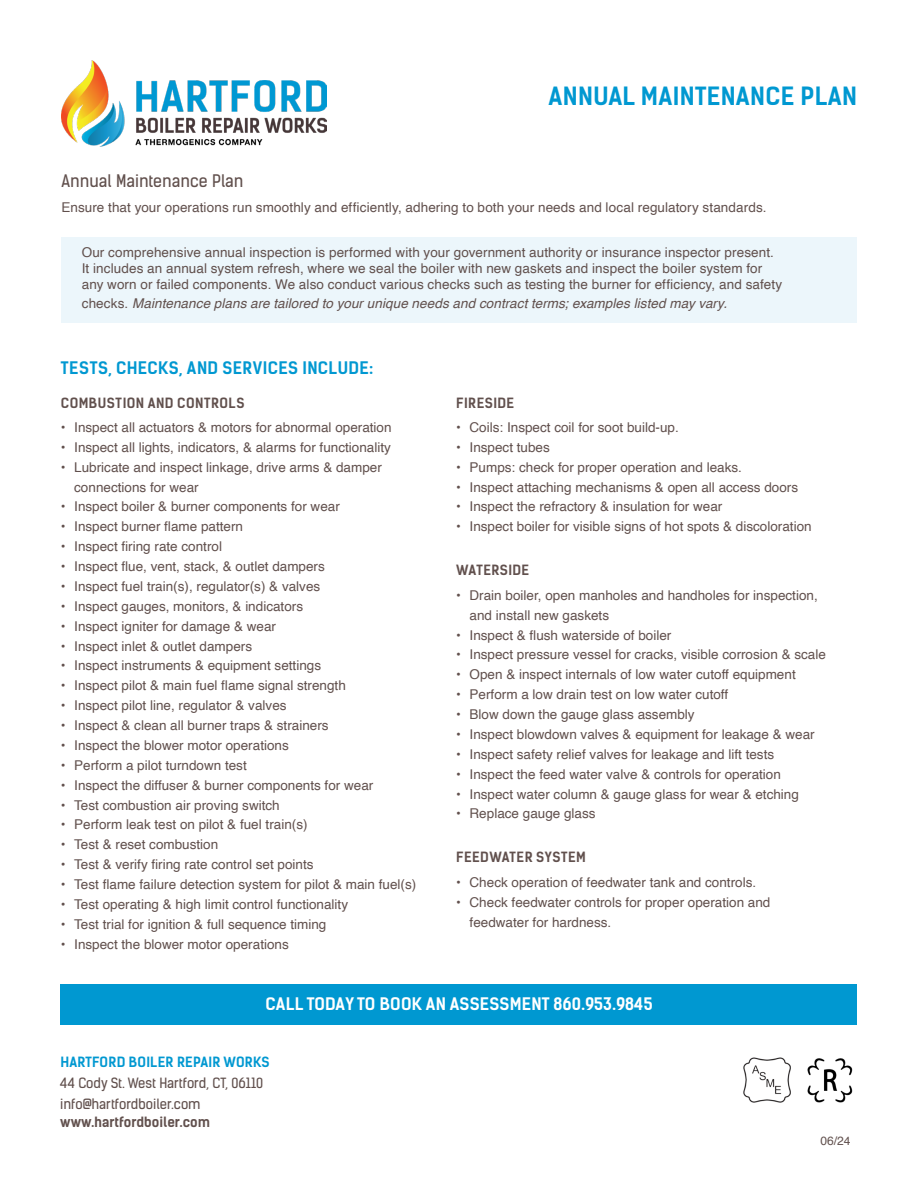
<style>
.page{position:relative;width:918px;height:1188px;background:#fff}
.page>*{position:absolute;margin:0;border:0;box-sizing:border-box;transform-origin:0 0}
.t1{font:700 24px "Kelson Sans";letter-spacing:.015em;color:#0098d1}
.t2{font:16.5px "Kelson Sans Bold BG";letter-spacing:.015em;color:#fff}
.t3{font:16.5px "Kelson Sans Bold BG";letter-spacing:.025em;color:#0098d1}
.t4{font:16.5px "Kelson Sans Regular BG";color:#61504d}
.t5{font:13.5px/19.8px "Helvetica";color:#61504d}
.t6{font:italic 13.5px "Helvetica";letter-spacing:.005em;color:#61504d}
.t7{font:13.5px "Kelson Sans Bold BG";letter-spacing:.03em;color:#61504d}
.t8{font:13.5px/21px "Kelson Sans";color:#61504d}
.t9{font:13.5px "Kelson Sans Bold BG";letter-spacing:.015em;color:#0098d1}
.t10{font:13.5px "Kelson Sans Bold BG";color:#61504d}
.t11{font:12px "Helvetica";color:#61504d}
.s1{font-style:normal}
</style>
<div class="page">
<div style="left:62px;top:238px;width:795px;height:85px;background:#ecf6fb"></div>
<div style="left:61px;top:984px;width:796px;height:40px;background:#0098d1"></div>
<img style="left:743px;top:1057px;width:48px;height:46px">
<img style="left:808px;top:1058px;width:44px;height:45px">
<img style="left:62px;top:61px;width:264px;height:85px">
<h1 class="t1" style="left:549px;top:81px;width:310px">ANNUAL MAINTENANCE PLAN</h1>
<p class="t4" style="left:62px;top:171px;width:184px">Annual Maintenance Plan</p>
<p class="t5" style="left:62px;top:198px;width:707px">Ensure that your operations run smoothly and efficiently, adhering to both your needs and local regulatory standards.</p>
<p class="t5" style="left:82px;top:244px;width:702px;line-height:16.2px">Our comprehensive annual inspection is performed with your government authority or insurance inspector present.<br>It includes an annual system refresh, where we seal the boiler with new gaskets and inspect the boiler system for any worn or failed components. We also conduct various checks such as testing the burner for efficiency, and safety</p>
<p class="t6" style="left:82px;top:293px;width:647px"><span class="s1">checks.</span> Maintenance plans are tailored to your unique needs and contract terms; examples listed may vary.</p>
<p class="t3" style="left:61px;top:357px;width:314px">TESTS, CHECKS, AND SERVICES INCLUDE:</p>
<p class="t7" style="left:61px;top:394px;width:185px">COMBUSTION AND CONTROLS</p>
<p class="t5" style="left:61px;top:418px;width:332px">• Inspect all actuators &amp; motors for abnormal operation</p>
<p class="t5" style="left:61px;top:438px;width:332px">• Inspect all lights, indicators, &amp; alarms for functionality</p>
<p class="t5" style="left:74px;top:458px;width:309px;text-indent:-14px">• Lubricate and inspect linkage, drive arms &amp; damper connections for wear</p>
<p class="t5" style="left:61px;top:497px;width:281px">• Inspect boiler &amp; burner components for wear</p>
<p class="t5" style="left:61px;top:517px;width:184px">• Inspect burner flame pattern</p>
<p class="t5" style="left:61px;top:537px;width:163px">• Inspect firing rate control</p>
<p class="t5" style="left:61px;top:557px;width:266px">• Inspect flue, vent, stack, &amp; outlet dampers</p>
<p class="t5" style="left:61px;top:577px;width:261px">• Inspect fuel train(s), regulator(s) &amp; valves</p>
<p class="t5" style="left:61px;top:597px;width:244px">• Inspect gauges, monitors, &amp; indicators</p>
<p class="t5" style="left:61px;top:616px;width:217px">• Inspect igniter for damage &amp; wear</p>
<p class="t5" style="left:61px;top:636px;width:193px">• Inspect inlet &amp; outlet dampers</p>
<p class="t5" style="left:61px;top:656px;width:262px">• Inspect instruments &amp; equipment settings</p>
<p class="t5" style="left:61px;top:676px;width:287px">• Inspect pilot &amp; main fuel flame signal strength</p>
<p class="t5" style="left:61px;top:696px;width:227px">• Inspect pilot line, regulator &amp; valves</p>
<p class="t5" style="left:61px;top:716px;width:269px">• Inspect &amp; clean all burner traps &amp; strainers</p>
<p class="t5" style="left:61px;top:736px;width:230px">• Inspect the blower motor operations</p>
<p class="t5" style="left:61px;top:756px;width:188px">• Perform a pilot turndown test</p>
<p class="t5" style="left:61px;top:775px;width:314px">• Inspect the diffuser &amp; burner components for wear</p>
<p class="t5" style="left:61px;top:795px;width:221px">• Test combustion air proving switch</p>
<p class="t5" style="left:61px;top:815px;width:248px">• Perform leak test on pilot &amp; fuel train(s)</p>
<p class="t5" style="left:61px;top:835px;width:159px">• Test &amp; reset combustion</p>
<p class="t5" style="left:61px;top:855px;width:254px">• Test &amp; verify firing rate control set points</p>
<p class="t5" style="left:61px;top:875px;width:357px">• Test flame failure detection system for pilot &amp; main fuel(s)</p>
<p class="t5" style="left:61px;top:895px;width:289px">• Test operating &amp; high limit control functionality</p>
<p class="t5" style="left:61px;top:915px;width:267px">• Test trial for ignition &amp; full sequence timing</p>
<p class="t5" style="left:61px;top:934px;width:230px">• Inspect the blower motor operations</p>
<p class="t7" style="left:456px;top:394px;width:60px">FIRESIDE</p>
<p class="t5" style="left:456px;top:418px;width:224px">• Coils: Inspect coil for soot build-up.</p>
<p class="t5" style="left:456px;top:438px;width:95px">• Inspect tubes</p>
<p class="t5" style="left:456px;top:457px;width:287px">• Pumps: check for proper operation and leaks.</p>
<p class="t5" style="left:456px;top:477px;width:344px">• Inspect attaching mechanisms &amp; open all access doors</p>
<p class="t5" style="left:456px;top:497px;width:268px">• Inspect the refractory &amp; insulation for wear</p>
<p class="t5" style="left:456px;top:517px;width:357px">• Inspect boiler for visible signs of hot spots &amp; discoloration</p>
<p class="t7" style="left:456px;top:562px;width:75px">WATERSIDE</p>
<p class="t5" style="left:470px;top:586px;width:350px;text-indent:-13px">• Drain boiler, open manholes and handholes for inspection, and install new gaskets</p>
<p class="t5" style="left:456px;top:625px;width:217px">• Inspect &amp; flush waterside of boiler</p>
<p class="t5" style="left:456px;top:645px;width:371px">• Inspect pressure vessel for cracks, visible corrosion &amp; scale</p>
<p class="t5" style="left:456px;top:665px;width:341px">• Open &amp; inspect internals of low water cutoff equipment</p>
<p class="t5" style="left:456px;top:685px;width:274px">• Perform a low drain test on low water cutoff</p>
<p class="t5" style="left:456px;top:705px;width:240px">• Blow down the gauge glass assembly</p>
<p class="t5" style="left:456px;top:725px;width:360px">• Inspect blowdown valves &amp; equipment for leakage &amp; wear</p>
<p class="t5" style="left:456px;top:745px;width:320px">• Inspect safety relief valves for leakage and lift tests</p>
<p class="t5" style="left:456px;top:764px;width:326px">• Inspect the feed water valve &amp; controls for operation</p>
<p class="t5" style="left:456px;top:784px;width:344px">• Inspect water column &amp; gauge glass for wear &amp; etching</p>
<p class="t5" style="left:456px;top:804px;width:141px">• Replace gauge glass</p>
<p class="t7" style="left:456px;top:849px;width:131px">FEEDWATER SYSTEM</p>
<p class="t5" style="left:456px;top:873px;width:302px">• Check operation of feedwater tank and controls.</p>
<p class="t5" style="left:470px;top:893px;width:302px;text-indent:-14px">• Check feedwater controls for proper operation and feedwater for hardness.</p>
<p class="t2" style="left:266px;top:994px;width:389px">CALL TODAY TO BOOK AN ASSESSMENT 860.953.9845</p>
<p class="t9" style="left:60px;top:1054px;width:211px">HARTFORD BOILER REPAIR WORKS</p>
<p class="t8" style="left:60px;top:1073px;width:204px">44 Cody St. West Hartford, CT, 06110 info@hartfordboiler.com</p>
<p class="t10" style="left:60px;top:1114px;width:151px">www.hartfordboiler.com</p>
<p class="t11" style="left:820px;top:1131px;width:32px">06/24</p>
</div>
